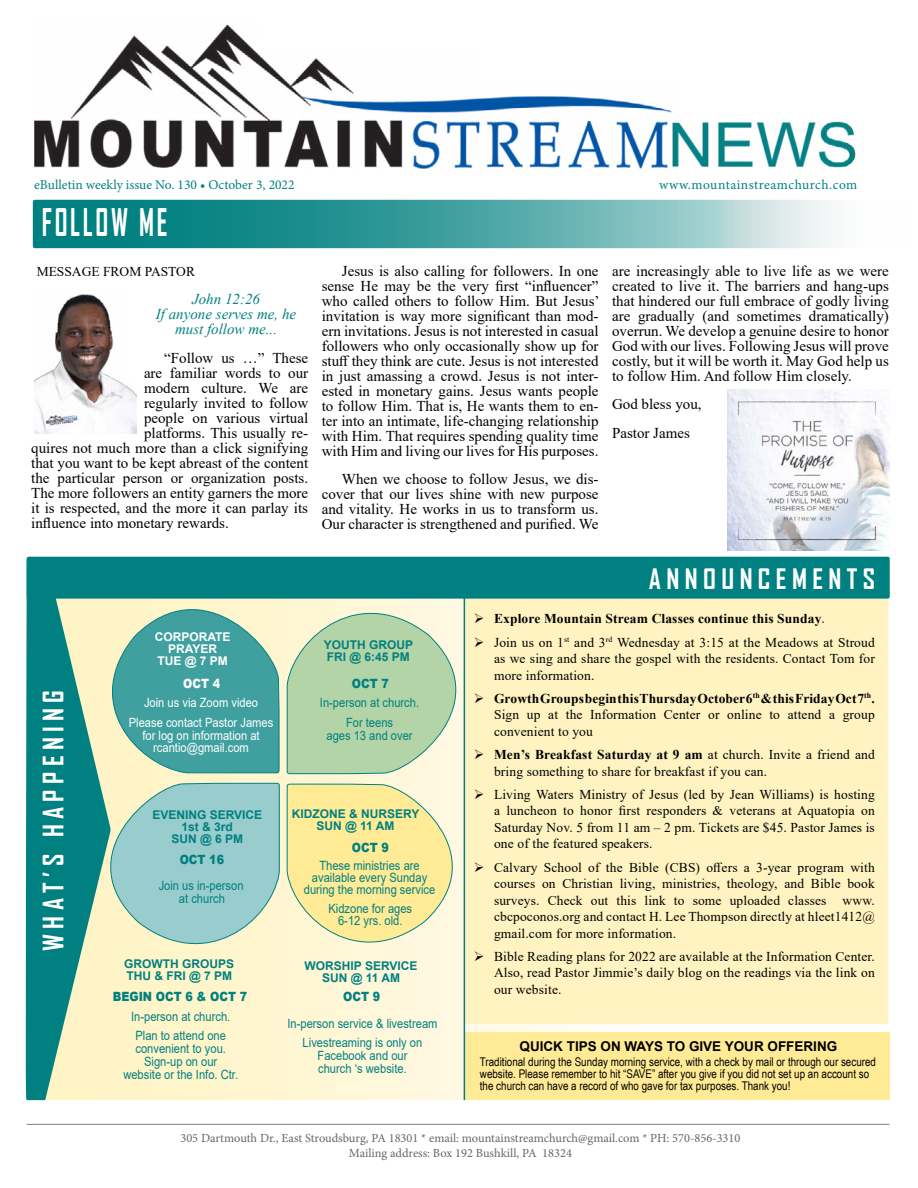
<style>
.page{position:relative;width:918px;height:1188px;background:#fff}
.page>*{position:absolute;margin:0;border:0;box-sizing:border-box;transform-origin:0 0}
.t1{font:700 36.45px "Agency FB";letter-spacing:.1em;color:#fff;scale:.74 1}
.t2{font:700 27px "Agency FB";letter-spacing:.2em;color:#fff}
.t3{font:15px/15px "Times New Roman";color:#000;text-align:justify}
.t4{font:italic 15px/15px "Times New Roman";color:#008080;text-align:center}
.t5{font:13.5px/16.5px "Times New Roman";letter-spacing:.01em;color:#000;text-align:justify}
.t6{font:13.5px "Minion Pro";letter-spacing:.005em;color:#008080}
.t7{font:700 13.5px "Arial";color:#000}
.t8{font:13.5px "Minion Pro";letter-spacing:.035em;color:#008080}
.t9{font:12.75px/12.8px "Arial";color:#008080;text-align:center;scale:.88 1}
.t10{font:12.75px/19.5px "Arial";color:#fff;text-align:center;scale:.88 1}
.t11{font:900 12.75px "Arial";color:#008080;scale:.87 1}
.t12{font:900 12.75px "Arial";color:#fff;scale:.87 1}
.t13{font:12.3px/15px "Minion Pro";color:#666;text-align:center}
.t14{font:12px/12px "Arial Narrow";color:#000}
.t15{font:700 12px/12px "Arial";color:#008080;text-align:center}
.t16{font:700 12px/12px "Arial";color:#fff;text-align:center}
.s1{font-weight:700}
</style>
<div class="page">
<svg style="left:27px;top:564px;width:617px;height:536px;background:#fdf5d3"></svg>
<hr style="left:27px;top:1124px;width:863px;height:1px;background:#808080">
<div style="left:465px;top:1032px;width:425px;height:68px;background:#ffeb95"></div>
<svg style="left:33px;top:200px;width:873px;height:48px;background:#5eadae"></svg>
<svg style="left:25px;top:558px;width:86px;height:542px;background:#49a195"></svg>
<img style="left:34px;top:24px;width:822px;height:145px">
<div style="left:464px;top:592px;width:424px;height:432px;background:#fff3c1;border-radius:2px"></div>
<svg style="left:66px;top:783px;width:214px;height:191px;background:#a0ccbf"></svg>
<svg style="left:81px;top:599px;width:198px;height:174px;background:#7cbaac"></svg>
<hr style="left:464px;top:587px;width:1px;height:513px;background:#008080">
<div style="left:27px;top:557px;width:863px;height:42px;background:#008080;border-radius:2px"></div>
<img style="left:727px;top:390px;width:163px;height:160px">
<img style="left:34px;top:295px;width:102px;height:139px">
<svg style="left:287px;top:598px;width:214px;height:176px"></svg>
<svg style="left:287px;top:784px;width:179px;height:188px;background:#f8ecad"></svg>
<p class="t6" style="left:34px;top:175px;width:262px">eBulletin weekly issue No. 130 • October 3, 2022</p>
<p class="t8" style="left:659px;top:175px;width:200px">www.mountainstreamchurch.com</p>
<h1 class="t1" style="left:42px;top:200px;width:171px">FOLLOW ME</h1>
<p class="t5" style="left:37px;top:263px;width:160px">MESSAGE FROM PASTOR</p>
<p class="t4" style="left:156px;top:292px;width:142px">John 12:26<br>If anyone serves me, he must follow me...</p>
<p class="t3" style="left:164px;top:350px;width:145px">“Follow us …” These</p>
<p class="t3" style="left:144px;top:365px;width:166px">are familiar words to our</p>
<p class="t3" style="left:144px;top:380px;width:166px">modern culture. We are</p>
<p class="t3" style="left:144px;top:395px;width:166px">regularly invited to follow</p>
<p class="t3" style="left:144px;top:410px;width:166px">people on various virtual</p>
<p class="t3" style="left:144px;top:425px;width:166px">platforms. This usually re-</p>
<p class="t3" style="left:31px;top:440px;width:278px">quires not much more than a click signifying</p>
<p class="t3" style="left:31px;top:455px;width:278px">that you want to be kept abreast of the content</p>
<p class="t3" style="left:31px;top:470px;width:278px">the particular person or organization posts.</p>
<p class="t3" style="left:31px;top:485px;width:278px">The more followers an entity garners the more</p>
<p class="t3" style="left:31px;top:500px;width:278px">it is respected, and the more it can parlay its</p>
<p class="t3" style="left:31px;top:515px;width:199px">influence into monetary rewards.</p>
<p class="t3" style="left:322px;top:263px;width:279px;text-indent:20px">Jesus is also calling for followers. In one sense He may be the very first “influencer” who called others to follow Him. But Jesus’ invitation is way more significant than mod&shy;ern invitations. Jesus is not interested in casual followers who only occasionally show up for stuff they think are cute. Jesus is not interested in just amassing a crowd. Jesus is not inter&shy;ested in monetary gains. Jesus wants people to follow Him. That is, He wants them to en&shy;ter into an intimate, life-changing relationship with Him. That requires spending quality time with Him and living our lives for His purposes.</p>
<p class="t3" style="left:322px;top:471px;width:278px;text-indent:20px">When we choose to follow Jesus, we dis&shy;cover that our lives shine with new purpose and vitality. He works in us to transform us.<br>Our character is strengthened and purified. We</p>
<p class="t3" style="left:612px;top:263px;width:278px">are increasingly able to live life as we were created to live it. The barriers and hang-ups that hindered our full embrace of godly living are gradually (and sometimes dramatically) overrun. We develop a genuine desire to honor God with our lives. Following Jesus will prove costly, but it will be worth it. May God help us to follow Him. And follow Him closely.</p>
<p class="t3" style="left:612px;top:390px;width:91px;line-height:28.5px">God bless you,<br>Pastor James</p>
<h2 class="t2" style="left:649px;top:562px;width:228px">ANNOUNCEMENTS</h2>
<h2 class="t2" style="left:36px;top:951px;width:262px;rotate:-90deg">WHAT’S HAPPENING</h2>
<p class="t16" style="left:155px;top:631px;width:77px">CORPORATE<br>PRAYER<br>TUE @ 7 PM</p>
<p class="t12" style="left:183px;top:674px;width:44px">OCT 4</p>
<p class="t10" style="left:129px;top:693px;width:166px">Join us via Zoom video<br>Please contact Pastor James</p>
<p class="t10" style="left:142px;top:729px;width:135px;line-height:12.8px">for log on information at rcantio@gmail.com</p>
<p class="t15" style="left:324px;top:639px;width:91px;text-align:left">YOUTH GROUP<br>FRI @ 6:45 PM</p>
<p class="t11" style="left:352px;top:674px;width:44px">OCT 7</p>
<p class="t9" style="left:320px;top:693px;width:114px;line-height:19.5px">In-person at church.<br>For teens</p>
<p class="t9" style="left:326px;top:729px;width:99px">ages 13 and over</p>
<p class="t15" style="left:152px;top:809px;width:111px">EVENING SERVICE<br>1st &amp; 3rd<br>SUN @ 6 PM</p>
<p class="t11" style="left:180px;top:850px;width:53px">OCT 16</p>
<p class="t9" style="left:159px;top:879px;width:98px">Join us in-person at church</p>
<p class="t15" style="left:124px;top:958px;width:112px;text-align:left">GROWTH GROUPS<br>THU &amp; FRI @ 7 PM</p>
<p class="t11" style="left:113px;top:988px;width:156px">BEGIN OCT 6 &amp; OCT 7</p>
<p class="t9" style="left:131px;top:1007px;width:114px;line-height:19.5px">In-person at church.<br>Plan to attend one</p>
<p class="t9" style="left:123px;top:1042px;width:132px">convenient to you.<br>Sign-up on our<br>website or the Info. Ctr.</p>
<p class="t15" style="left:292px;top:808px;width:129px">KIDZONE &amp; NURSERY<br>SUN @ 11 AM</p>
<p class="t11" style="left:352px;top:838px;width:44px">OCT 9</p>
<p class="t9" style="left:304px;top:860px;width:151px;line-height:12px">These ministries are available every Sunday during the morning service</p>
<p class="t9" style="left:328px;top:903px;width:97px;line-height:12px">Kidzone for ages<br>6-12 yrs. old.</p>
<p class="t15" style="left:305px;top:960px;width:114px">WORSHIP SERVICE<br>SUN @ 11 AM</p>
<p class="t11" style="left:343px;top:988px;width:44px">OCT 9</p>
<p class="t9" style="left:287px;top:1013px;width:172px;line-height:19.5px">In-person service &amp; livestream<br>Livestreaming is only on</p>
<p class="t9" style="left:318px;top:1049px;width:104px;text-align:left">Facebook and our church ‘s website.</p>
<p class="t5" style="left:494px;top:607px;width:382px;line-height:23.2px"><span class="s1">Explore Mountain Stream Classes continue this Sunday</span>.<br>Join us on 1<sup>st</sup> and 3<sup>rd</sup> Wednesday at 3:15 at the Meadows at Stroud</p>
<p class="t5" style="left:494px;top:650px;width:382px">as we sing and share the gospel with the residents. Contact Tom for more information.</p>
<p class="t5" style="left:494px;top:690px;width:382px"><span class="s1">Growth Groups begin this Thursday October 6</span><sup>th</sup> <span class="s1">&amp; this Friday Oct 7</span><sup>th</sup><span class="s1">.<br></span>Sign up at the Information Center or online to attend a group convenient to you</p>
<p class="t5" style="left:494px;top:746px;width:382px"><span class="s1">Men’s Breakfast Saturday at 9 am</span> at church. Invite a friend and bring something to share for breakfast if you can.</p>
<p class="t5" style="left:494px;top:786px;width:382px">Living Waters Ministry of Jesus (led by Jean Williams) is hosting a luncheon to honor first responders &amp; veterans at Aquatopia on Saturday Nov. 5 from 11 am – 2 pm. Tickets are $45. Pastor James is one of the featured speakers.</p>
<p class="t5" style="left:494px;top:859px;width:382px">Calvary School of the Bible (CBS) offers a 3-year program with courses on Christian living, ministries, theology, and Bible book surveys. Check out this link to some uploaded classes www. cbcpoconos.org and contact H. Lee Thompson directly at hleet1412@ gmail.com for more information.</p>
<p class="t5" style="left:494px;top:948px;width:382px">Bible Reading plans for 2022 are available at the Information Center.<br>Also, read Pastor Jimmie’s daily blog on the readings via the link on our website.</p>
<p class="t7" style="left:520px;top:1037px;width:319px">QUICK TIPS ON WAYS TO GIVE YOUR OFFERING</p>
<p class="t14" style="left:480px;top:1056px;width:398px">Traditional during the Sunday morning service, with a check by mail or through our secured website. Please remember to hit “SAVE” after you give if you did not set up an account so the church can have a record of who gave for tax purposes. Thank you!</p>
<p class="t13" style="left:180px;top:1131px;width:561px">305 Dartmouth Dr., East Stroudsburg, PA 18301 * email: mountainstreamchurch@gmail.com * PH: 570-856-3310<br>Mailing address: Box 192 Bushkill, PA 18324</p>
</div>
